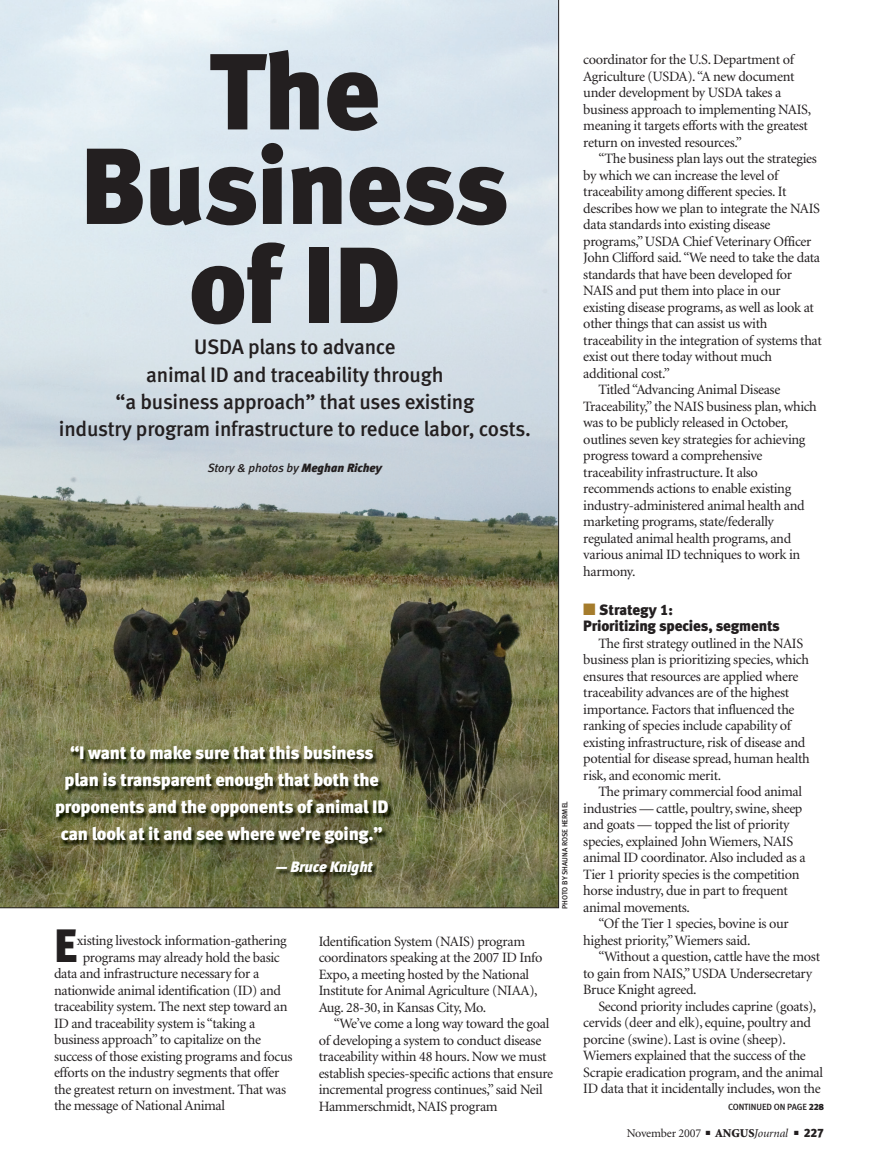
<style>
.page{position:relative;width:878px;height:1168px;background:#fff}
.page>*{position:absolute;margin:0;border:0;box-sizing:border-box;transform-origin:0 0}
.t1{font:108px/96.8px "Meta Black LF";letter-spacing:-.015em;color:#231f20;text-align:center}
.t2{font:46.8px "Meta Black LF";color:#231f20}
.t3{font:21px/27px "Meta Medium LF";letter-spacing:-.01em;color:#231f20;text-align:center}
.t4{font:18px/27px "Meta Black LF";letter-spacing:-.01em;color:#fff;text-align:center}
.t5{font:15px/16.5px "Meta Black LF";letter-spacing:-.01em;color:#231f20}
.t6{font:italic 15px "Meta Black LF";letter-spacing:-.01em;color:#fff}
.t7{font:14.25px "Minion";letter-spacing:-.025em;color:#231f20}
.t8{font:12px "Minion";letter-spacing:-.015em;color:#231f20}
.t9{font:italic 12px "Meta Medium LF";color:#231f20}
.t10{font:9px "Meta Medium LF";letter-spacing:-.01em;color:#231f20}
.t11{font:7.5px "Meta Medium LF";color:#231f20}
.s1{font-family:"Meta Black LF"}
.s2{color:#a57c2c}
.s3{font-weight:900}
.s4{font-style:italic}
</style>
<div class="page">
<svg style="left:0;top:0;width:560px;height:909px;background:#a5aba0"></svg>
<p class="t1" style="left:80px;top:52px;width:430px">The<br>Business of ID</p>
<p class="t3" style="left:59px;top:335px;width:473px">USDA plans to advance<br>animal ID and traceability through<br>“a business approach” that uses existing<br>industry program infrastructure to reduce labor, costs.</p>
<p class="t9" style="left:208px;top:463px;width:176px">Story &amp; photos by <span class="s1">Meghan Richey</span></p>
<p class="t4" style="left:55px;top:741px;width:335px">“I want to make sure that this business plan is transparent enough that both the proponents and the opponents of animal ID can look at it and see where we’re going.”</p>
<p class="t6" style="left:276px;top:861px;width:98px">— Bruce Knight</p>
<p class="t2" style="left:54px;top:927px;width:25px">E</p>
<p class="t7" style="left:77px;top:935px;width:211px">xisting livestock information-gathering</p>
<p class="t7" style="left:83px;top:951px;width:199px">programs may already hold the basic</p>
<p class="t7" style="left:54px;top:968px;width:207px">data and infrastructure necessary for a</p>
<p class="t7" style="left:54px;top:984px;width:228px">nationwide animal identification (ID) and</p>
<p class="t7" style="left:54px;top:1001px;width:235px">traceability system. The next step toward an</p>
<p class="t7" style="left:54px;top:1017px;width:203px">ID and traceability system is “taking a</p>
<p class="t7" style="left:54px;top:1034px;width:208px">business approach” to capitalize on the</p>
<p class="t7" style="left:54px;top:1050px;width:240px">success of those existing programs and focus</p>
<p class="t7" style="left:54px;top:1067px;width:227px">efforts on the industry segments that offer</p>
<p class="t7" style="left:54px;top:1083px;width:233px">the greatest return on investment. That was</p>
<p class="t7" style="left:54px;top:1100px;width:172px">the message of National Animal</p>
<p class="t7" style="left:319px;top:935px;width:208px">Identification System (NAIS) program</p>
<p class="t7" style="left:319px;top:952px;width:225px">coordinators speaking at the 2007 ID Info</p>
<p class="t7" style="left:319px;top:968px;width:212px">Expo, a meeting hosted by the National</p>
<p class="t7" style="left:319px;top:985px;width:220px">Institute for Animal Agriculture (NIAA),</p>
<p class="t7" style="left:319px;top:1001px;width:169px">Aug. 28-30, in Kansas City, Mo.</p>
<p class="t7" style="left:334px;top:1018px;width:217px">“We’ve come a long way toward the goal</p>
<p class="t7" style="left:319px;top:1034px;width:224px">of developing a system to conduct disease</p>
<p class="t7" style="left:319px;top:1051px;width:229px">traceability within 48 hours. Now we must</p>
<p class="t7" style="left:319px;top:1067px;width:236px">establish species-specific actions that ensure</p>
<p class="t7" style="left:319px;top:1084px;width:225px">incremental progress continues,” said Neil</p>
<p class="t7" style="left:319px;top:1100px;width:180px">Hammerschmidt, NAIS program</p>
<p class="t11" style="left:562px;top:909px;width:109px;rotate:-90deg">PHOTO BY SHAUNA ROSE HERMEL</p>
<p class="t7" style="left:583px;top:54px;width:212px">coordinator for the U.S. Department of</p>
<p class="t7" style="left:583px;top:71px;width:213px">Agriculture (USDA). “A new document</p>
<p class="t7" style="left:583px;top:87px;width:199px">under development by USDA takes a</p>
<p class="t7" style="left:583px;top:104px;width:229px">business approach to implementing NAIS,</p>
<p class="t7" style="left:583px;top:120px;width:226px">meaning it targets efforts with the greatest</p>
<p class="t7" style="left:583px;top:137px;width:160px">return on invested resources.”</p>
<p class="t7" style="left:598px;top:153px;width:220px">“The business plan lays out the strategies</p>
<p class="t7" style="left:583px;top:170px;width:197px">by which we can increase the level of</p>
<p class="t7" style="left:583px;top:186px;width:205px">traceability among different species. It</p>
<p class="t7" style="left:583px;top:203px;width:238px">describes how we plan to integrate the NAIS</p>
<p class="t7" style="left:583px;top:219px;width:189px">data standards into existing disease</p>
<p class="t7" style="left:583px;top:236px;width:229px">programs,” USDA Chief Veterinary Officer</p>
<p class="t7" style="left:583px;top:252px;width:238px">John Clifford said. “We need to take the data</p>
<p class="t7" style="left:583px;top:269px;width:210px">standards that have been developed for</p>
<p class="t7" style="left:583px;top:285px;width:199px">NAIS and put them into place in our</p>
<p class="t7" style="left:583px;top:302px;width:232px">existing disease programs, as well as look at</p>
<p class="t7" style="left:583px;top:318px;width:185px">other things that can assist us with</p>
<p class="t7" style="left:583px;top:335px;width:240px">traceability in the integration of systems that</p>
<p class="t7" style="left:583px;top:351px;width:190px">exist out there today without much</p>
<p class="t7" style="left:583px;top:368px;width:88px">additional cost.”</p>
<p class="t7" style="left:598px;top:384px;width:183px">Titled “Advancing Animal Disease</p>
<p class="t7" style="left:583px;top:401px;width:235px">Traceability,” the NAIS business plan, which</p>
<p class="t7" style="left:583px;top:417px;width:206px">was to be publicly released in October,</p>
<p class="t7" style="left:583px;top:434px;width:223px">outlines seven key strategies for achieving</p>
<p class="t7" style="left:583px;top:450px;width:181px">progress toward a comprehensive</p>
<p class="t7" style="left:583px;top:467px;width:176px">traceability infrastructure. It also</p>
<p class="t7" style="left:583px;top:483px;width:209px">recommends actions to enable existing</p>
<p class="t7" style="left:583px;top:500px;width:223px">industry-administered animal health and</p>
<p class="t7" style="left:583px;top:516px;width:192px">marketing programs, state/federally</p>
<p class="t7" style="left:583px;top:533px;width:209px">regulated animal health programs, and</p>
<p class="t7" style="left:583px;top:549px;width:218px">various animal ID techniques to work in</p>
<p class="t7" style="left:583px;top:566px;width:54px">harmony.</p>
<p class="t5" style="left:583px;top:602px;width:198px"><span class="s2">■</span> Strategy 1:<br>Prioritizing species, segments</p>
<p class="t7" style="left:598px;top:637px;width:206px">The first strategy outlined in the NAIS</p>
<p class="t7" style="left:583px;top:654px;width:227px">business plan is prioritizing species, which</p>
<p class="t7" style="left:583px;top:670px;width:216px">ensures that resources are applied where</p>
<p class="t7" style="left:583px;top:687px;width:207px">traceability advances are of the highest</p>
<p class="t7" style="left:583px;top:703px;width:213px">importance. Factors that influenced the</p>
<p class="t7" style="left:583px;top:720px;width:209px">ranking of species include capability of</p>
<p class="t7" style="left:583px;top:736px;width:223px">existing infrastructure, risk of disease and</p>
<p class="t7" style="left:583px;top:753px;width:228px">potential for disease spread, human health</p>
<p class="t7" style="left:583px;top:769px;width:139px">risk, and economic merit.</p>
<p class="t7" style="left:598px;top:786px;width:205px">The primary commercial food animal</p>
<p class="t7" style="left:583px;top:803px;width:221px">industries — cattle, poultry, swine, sheep</p>
<p class="t7" style="left:583px;top:819px;width:208px">and goats — topped the list of priority</p>
<p class="t7" style="left:583px;top:836px;width:211px">species, explained John Wiemers, NAIS</p>
<p class="t7" style="left:583px;top:852px;width:224px">animal ID coordinator. Also included as a</p>
<p class="t7" style="left:583px;top:869px;width:218px">Tier 1 priority species is the competition</p>
<p class="t7" style="left:583px;top:885px;width:206px">horse industry, due in part to frequent</p>
<p class="t7" style="left:583px;top:902px;width:108px">animal movements.</p>
<p class="t7" style="left:598px;top:918px;width:192px">“Of the Tier 1 species, bovine is our</p>
<p class="t7" style="left:583px;top:935px;width:169px">highest priority,” Wiemers said.</p>
<p class="t7" style="left:598px;top:951px;width:223px">“Without a question, cattle have the most</p>
<p class="t7" style="left:583px;top:968px;width:230px">to gain from NAIS,” USDA Undersecretary</p>
<p class="t7" style="left:583px;top:984px;width:115px">Bruce Knight agreed.</p>
<p class="t7" style="left:598px;top:1001px;width:219px">Second priority includes caprine (goats),</p>
<p class="t7" style="left:583px;top:1017px;width:229px">cervids (deer and elk), equine, poultry and</p>
<p class="t7" style="left:583px;top:1034px;width:204px">porcine (swine). Last is ovine (sheep).</p>
<p class="t7" style="left:583px;top:1050px;width:224px">Wiemers explained that the success of the</p>
<p class="t7" style="left:583px;top:1067px;width:241px">Scrapie eradication program, and the animal</p>
<p class="t7" style="left:583px;top:1083px;width:239px">ID data that it incidentally includes, won the</p>
<p class="t10" style="left:728px;top:1103px;width:97px">CONTINUED ON PAGE <span class="s1">228</span></p>
<p class="t8" style="left:627px;top:1129px;width:198px">November 2007 ■ <span class="s3">ANGUS</span><span class="s4">Journal</span> ■ <span class="s1">227</span></p>
</div>
